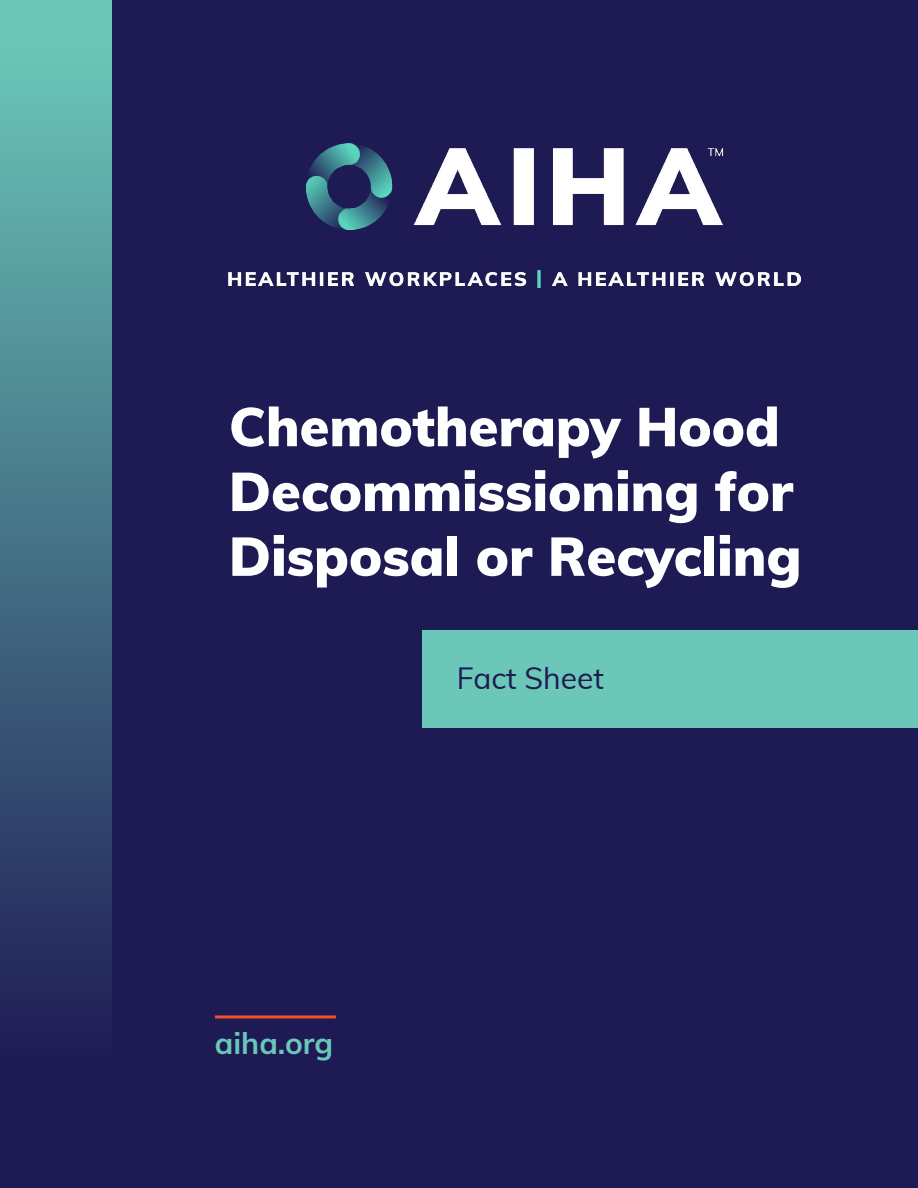
<style>
.page{position:relative;width:918px;height:1188px;background:#1e1a53}
.page>*{position:absolute;margin:0;border:0;box-sizing:border-box;transform-origin:0 0}
.t1{font:900 54px/64.8px "Muli";color:#fff}
.t2{font:30px "Muli";color:#1e1a53}
.t3{font:700 30px "Muli";color:#6bc7b8}
</style>
<div class="page">
<div style="left:0;top:0;width:111px;height:1188px;background:linear-gradient(to bottom,#6dcbba,#170a4a)"></div>
<img style="left:229px;top:143px;width:571px;height:144px">
<div style="left:422px;top:631px;width:496px;height:97px;background:#6bc7b8"></div>
<hr style="left:215px;top:1015px;width:121px;height:3px;background:#f0512a">
<p class="t1" style="left:229px;top:392px;width:574px">Chemotherapy Hood<br>Decommissioning for<br>Disposal or Recycling</p>
<p class="t2" style="left:457px;top:656px;width:149px">Fact Sheet</p>
<p class="t3" style="left:215px;top:1021px;width:120px">aiha.org</p>
</div>
